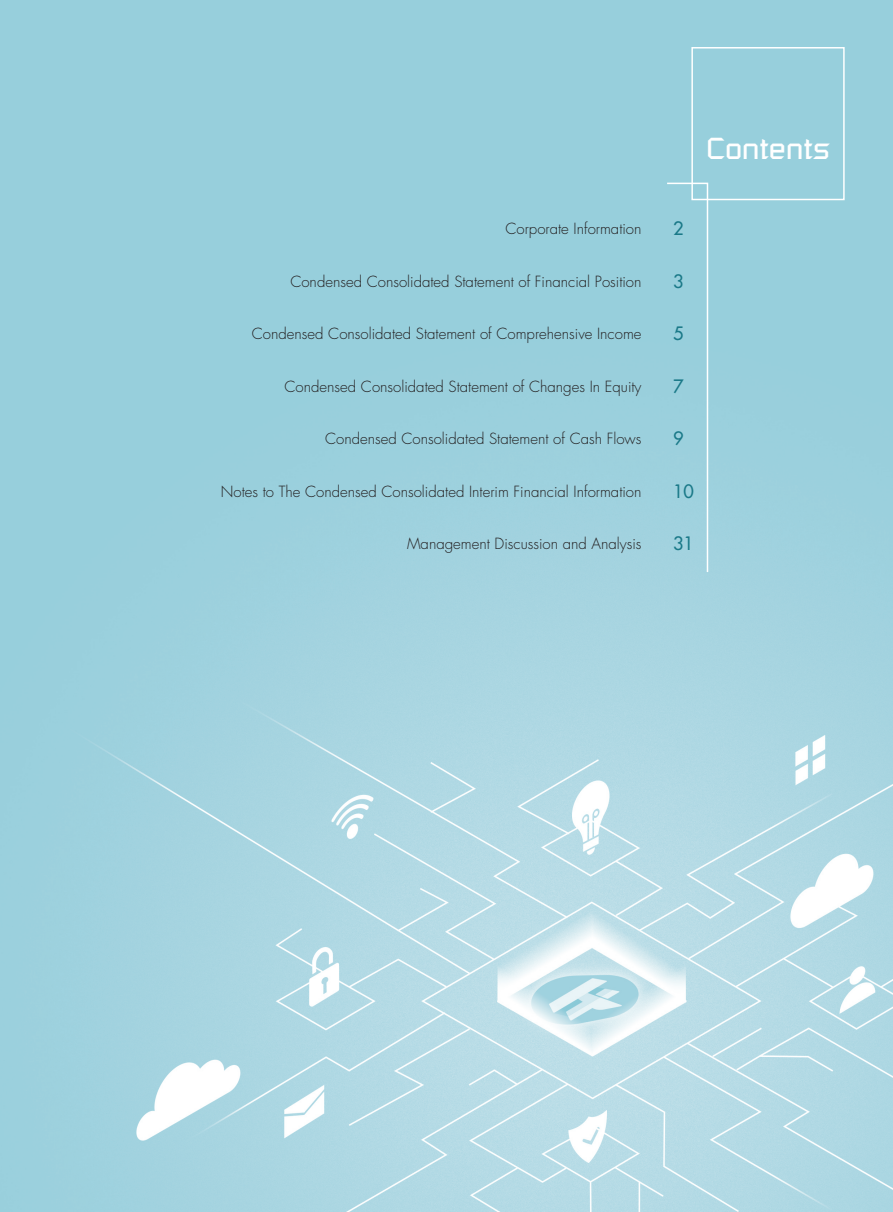
<style>
.page{position:relative;width:893px;height:1212px;background:#fff}
.page>*{position:absolute;margin:0;border:0;box-sizing:border-box;transform-origin:0 0}
.t1{font:30px "Russell Square Std";color:#fff}
.t2{font:500 18px "Futura Std";color:#1a7988}
.t3{font:300 15px "Futura Std";color:#231f20}
</style>
<div class="page">
<img style="left:0;top:0;width:893px;height:1212px">
<svg style="left:666px;top:182px;width:43px;height:391px;background:#9ed1de"></svg>
<div style="left:691px;top:47px;width:154px;height:153px;border:2px solid #fff"></div>
<p class="t3" style="left:505px;top:219px;width:138px">Corporate Information</p>
<p class="t3" style="left:290px;top:272px;width:353px">Condensed Consolidated Statement of Financial Position</p>
<p class="t3" style="left:252px;top:324px;width:391px">Condensed Consolidated Statement of Comprehensive Income</p>
<p class="t3" style="left:285px;top:377px;width:358px">Condensed Consolidated Statement of Changes In Equity</p>
<p class="t3" style="left:325px;top:429px;width:318px">Condensed Consolidated Statement of Cash Flows</p>
<p class="t3" style="left:221px;top:482px;width:422px">Notes to The Condensed Consolidated Interim Financial Information</p>
<p class="t3" style="left:407px;top:534px;width:236px">Management Discussion and Analysis</p>
<h1 class="t1" style="left:706px;top:130px;width:125px">Contents</h1>
<p class="t2" style="left:673px;top:217px;width:12px">2</p>
<p class="t2" style="left:673px;top:270px;width:12px">3</p>
<p class="t2" style="left:673px;top:322px;width:12px">5</p>
<p class="t2" style="left:673px;top:375px;width:12px">7</p>
<p class="t2" style="left:673px;top:427px;width:12px">9</p>
<p class="t2" style="left:673px;top:480px;width:22px">10</p>
<p class="t2" style="left:673px;top:532px;width:22px">31</p>
</div>
